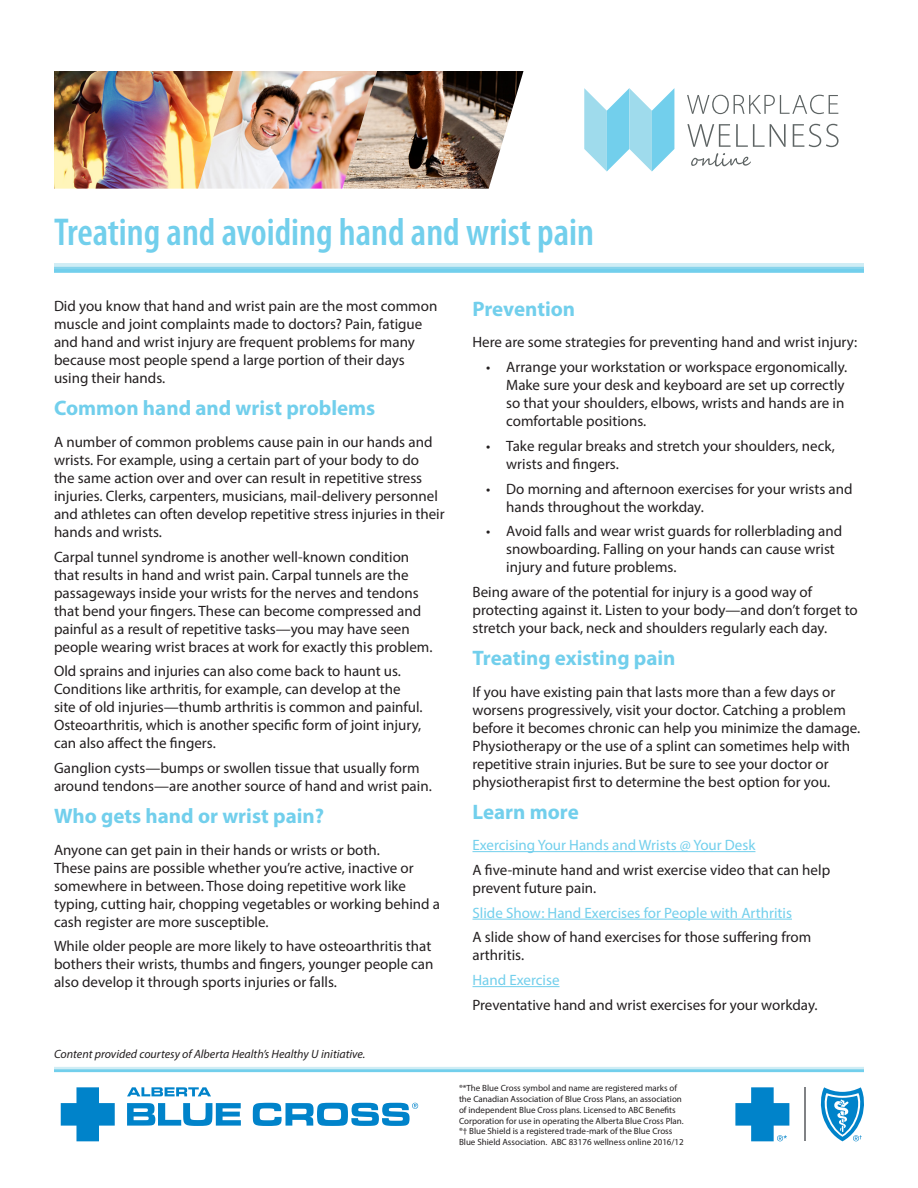
<style>
.page{position:relative;width:918px;height:1188px;background:#fff}
.page>*{position:absolute;margin:0;border:0;box-sizing:border-box;transform-origin:0 0}
.Heading{font:600 condensed 39px "Myriad Pro";color:#72cfec}
.Heading_2{font:700 21px "Myriad Pro";color:#72cfec}
.t1{font:15px/18px "Myriad Pro";color:#231f20}
.t2{font:15px "Myriad Pro";color:#72cfec}
.t3{font:italic 12px "Myriad Pro";color:#231f20}
.t4{font:9px/10.8px "Myriad Pro";color:#231f20}
</style>
<div class="page">
<hr style="left:472px;top:851px;width:283px;height:1px;background:#72cfec">
<hr style="left:472px;top:919px;width:320px;height:1px;background:#72cfec">
<hr style="left:472px;top:986px;width:88px;height:1px;background:#72cfec">
<div style="left:54px;top:267px;width:810px;height:6px;background:#72cfec"></div>
<svg style="left:54px;top:263px;width:810px;height:6px;fill:#c8eaf4"></svg>
<svg style="left:584px;top:88px;width:90px;height:83px"></svg>
<svg style="left:687px;top:124px;width:99px;height:23px"></svg>
<svg style="left:793px;top:124px;width:46px;height:23px"></svg>
<svg style="left:687px;top:95px;width:151px;height:19px"></svg>
<svg style="left:691px;top:153px;width:60px;height:13px"></svg>
<img style="left:377px;top:71px;width:147px;height:118px">
<img style="left:233px;top:71px;width:144px;height:118px">
<img style="left:54px;top:71px;width:179px;height:118px">
<hr style="left:54px;top:1069px;width:810px;height:3px;background:#72cfec">
<hr style="left:54px;top:1067px;width:810px;height:3px;background:#9fdbec">
<svg style="left:820px;top:1087px;width:44px;height:54px"></svg>
<hr style="left:804px;top:1087px;width:2px;height:54px;background:#808285">
<svg style="left:735px;top:1087px;width:54px;height:54px"></svg>
<svg style="left:127px;top:1087px;width:84px;height:9px"></svg>
<svg style="left:127px;top:1103px;width:114px;height:23px"></svg>
<svg style="left:253px;top:1103px;width:165px;height:23px"></svg>
<svg style="left:61px;top:1087px;width:54px;height:54px"></svg>
<p class="Heading" style="left:54px;top:208px;width:542px">Treating and avoiding hand and wrist pain</p>
<p class="t1" style="left:54px;top:297px;width:385px">Did you know that hand and wrist pain are the most common muscle and joint complaints made to doctors? Pain, fatigue and hand and wrist injury are frequent problems for many because most people spend a large portion of their days using their hands.</p>
<p class="Heading_2" style="left:54px;top:395px;width:323px">Common hand and wrist problems</p>
<p class="t1" style="left:54px;top:433px;width:392px">A number of common problems cause pain in our hands and wrists. For example, using a certain part of your body to do<br>the same action over and over can result in repetitive stress injuries. Clerks, carpenters, musicians, mail-delivery personnel and athletes can often develop repetitive stress injuries in their hands and wrists.</p>
<p class="t1" style="left:54px;top:547px;width:380px">Carpal tunnel syndrome is another well-known condition that results in hand and wrist pain. Carpal tunnels are the passageways inside your wrists for the nerves and tendons that bend your fingers. These can become compressed and painful as a result of repetitive tasks—you may have seen people wearing wrist braces at work for exactly this problem.</p>
<p class="t1" style="left:54px;top:662px;width:370px">Old sprains and injuries can also come back to haunt us.<br>Conditions like arthritis, for example, can develop at the site of old injuries—thumb arthritis is common and painful.<br>Osteoarthritis, which is another specific form of joint injury, can also affect the fingers.</p>
<p class="t1" style="left:54px;top:759px;width:379px">Ganglion cysts—bumps or swollen tissue that usually form around tendons—are another source of hand and wrist pain.</p>
<p class="Heading_2" style="left:54px;top:802px;width:272px">Who gets hand or wrist pain?</p>
<p class="t1" style="left:54px;top:840px;width:388px">Anyone can get pain in their hands or wrists or both.<br>These pains are possible whether you’re active, inactive or somewhere in between. Those doing repetitive work like typing, cutting hair, chopping vegetables or working behind a cash register are more susceptible.</p>
<p class="t1" style="left:54px;top:937px;width:381px">While older people are more likely to have osteoarthritis that bothers their wrists, thumbs and fingers, younger people can also develop it through sports injuries or falls.</p>
<p class="t3" style="left:54px;top:1047px;width:313px">Content provided courtesy of Alberta Health’s Healthy U initiative.</p>
<p class="Heading_2" style="left:472px;top:295px;width:104px">Prevention</p>
<p class="t1" style="left:472px;top:333px;width:386px">Here are some strategies for preventing hand and wrist injury:</p>
<p class="t1" style="left:506px;top:358px;width:343px;text-indent:-20px">• Arrange your workstation or workspace ergonomically.<br>Make sure your desk and keyboard are set up correctly so that your shoulders, elbows, wrists and hands are in comfortable positions.</p>
<p class="t1" style="left:506px;top:437px;width:330px;text-indent:-20px">• Take regular breaks and stretch your shoulders, neck, wrists and fingers.</p>
<p class="t1" style="left:506px;top:479px;width:348px;text-indent:-20px">• Do morning and afternoon exercises for your wrists and hands throughout the workday.</p>
<p class="t1" style="left:506px;top:522px;width:338px;text-indent:-20px">• Avoid falls and wear wrist guards for rollerblading and snowboarding. Falling on your hands can cause wrist injury and future problems.</p>
<p class="t1" style="left:472px;top:583px;width:387px">Being aware of the potential for injury is a good way of protecting against it. Listen to your body—and don’t forget to stretch your back, neck and shoulders regularly each day.</p>
<p class="Heading_2" style="left:472px;top:644px;width:205px">Treating existing pain</p>
<p class="t1" style="left:472px;top:682px;width:389px">If you have existing pain that lasts more than a few days or worsens progressively, visit your doctor. Catching a problem before it becomes chronic can help you minimize the damage.<br>Physiotherapy or the use of a splint can sometimes help with repetitive strain injuries. But be sure to see your doctor or physiotherapist first to determine the best option for you.</p>
<p class="Heading_2" style="left:472px;top:798px;width:108px">Learn more</p>
<p class="t2" style="left:472px;top:836px;width:284px">Exercising Your Hands and Wrists @ Your Desk</p>
<p class="t1" style="left:472px;top:861px;width:359px">A five-minute hand and wrist exercise video that can help prevent future pain.</p>
<p class="t2" style="left:472px;top:903px;width:321px">Slide Show: Hand Exercises for People with Arthritis</p>
<p class="t1" style="left:472px;top:928px;width:340px">A slide show of hand exercises for those suffering from arthritis.</p>
<p class="t2" style="left:472px;top:971px;width:89px">Hand Exercise</p>
<p class="t1" style="left:472px;top:996px;width:347px">Preventative hand and wrist exercises for your workday.</p>
<p class="t4" style="left:459px;top:1083px;width:226px">®*The Blue Cross symbol and name are registered marks of the Canadian Association of Blue Cross Plans, an association of independent Blue Cross plans. Licensed to ABC Benefits Corporation for use in operating the Alberta Blue Cross Plan. ®† Blue Shield is a registered trade-mark of the Blue Cross Blue Shield Association. ABC 83176 wellness online 2016/12</p>
</div>
